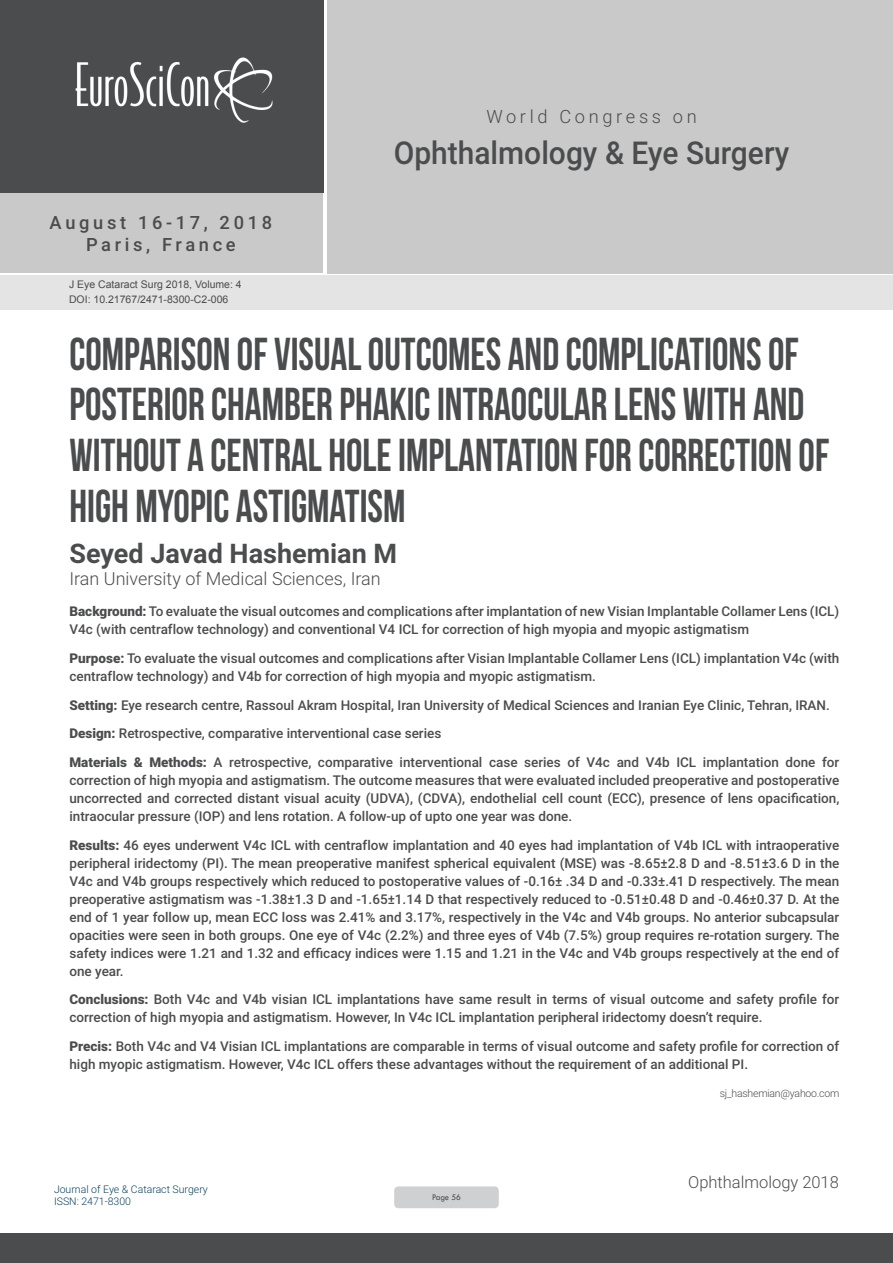
<style>
.page{position:relative;width:893px;height:1263px;background:#fff}
.page>*{position:absolute;margin:0;border:0;box-sizing:border-box;transform-origin:0 0}
.t1{font:46.05px/50.7px "Bebas Neue";color:#4b4c4d;scale:.9 1}
.t2{font:500 31.5px "Roboto";color:#4b4c4d;scale:.95 1}
.t3{font:700 27px "Roboto";color:#4b4c4d}
.t4{font:500 18.3px/21.9px "Roboto";letter-spacing:.2em;color:#4b4c4d;text-align:center}
.t5{font:300 18.3px "Roboto";letter-spacing:.2em;color:#4b4c4d}
.t6{font:300 18px "Roboto";color:#4b4c4d}
.t7{font:300 16.5px "Roboto";color:#4b4c4d}
.Abstract{font:500 13.5px/18px "Roboto";color:#4b4c4d}
.t8{font:10.5px "Arial";color:#4b4c4d}
.t9{font:300 10.5px/12.6px "Roboto";color:#103f58}
.Biography{font:300 10.5px "Roboto";letter-spacing:-.02em;color:#4b4c4d}
.t10{font:9px "Tw Cen";letter-spacing:-.02em;color:#4b4c4d;scale:.95 1}
.s1{font-weight:900}
</style>
<div class="page">
<div style="left:0;top:0;width:323px;height:193px;background:#4b4c4d"></div>
<div style="left:0;top:193px;width:322px;height:80px;background:#c9c9c9"></div>
<div style="left:327px;top:0;width:566px;height:273px;background:#c9c9c9"></div>
<img style="left:75px;top:57px;width:198px;height:66px">
<div style="left:0;top:1233px;width:893px;height:30px;background:#4b4c4d"></div>
<div style="left:1px;top:275px;width:892px;height:35px;background:#e4e4e4"></div>
<div style="left:394px;top:1186px;width:105px;height:22px;background:#cfd0d2;border-radius:4px"></div>
<h3 class="t4" style="left:50px;top:211px;width:224px">August 16-17, 2018<br>Paris, France</h3>
<p class="t8" style="left:69px;top:278px;width:174px">J Eye Cataract Surg 2018, Volume: 4</p>
<p class="t8" style="left:69px;top:292px;width:161px">DOI: 10.21767/2471-8300-C2-006</p>
<h3 class="t5" style="left:486px;top:104px;width:212px">World Congress on</h3>
<h2 class="t2" style="left:394px;top:130px;width:418px">Ophthalmology &amp; Eye Surgery</h2>
<p class="t1" style="left:69px;top:328px;width:846px">COMPARISON OF VISUAL OUTCOMES AND COMPLICATIONS OF POSTERIOR CHAMBER PHAKIC INTRAOCULAR LENS WITH AND WITHOUT A CENTRAL HOLE IMPLANTATION FOR CORRECTION OF HIGH MYOPIC ASTIGMATISM</p>
<p class="t3" style="left:69px;top:535px;width:329px">Seyed Javad Hashemian M</p>
<p class="t6" style="left:69px;top:566px;width:313px">Iran University of Medical Sciences, Iran</p>
<p class="Abstract" style="left:69px;top:602px;width:771px"><span class="s1">Background:</span> To evaluate the visual outcomes and complications after implantation of new Visian Implantable Collamer Lens (ICL)<br>V4c (with centraflow technology) and conventional V4 ICL for correction of high myopia and myopic astigmatism</p>
<p class="Abstract" style="left:69px;top:649px;width:771px"><span class="s1">Purpose:</span> To evaluate the visual outcomes and complications after Visian Implantable Collamer Lens (ICL) implantation V4c (with centraflow technology) and V4b for correction of high myopia and myopic astigmatism.</p>
<p class="Abstract" style="left:69px;top:695px;width:762px"><span class="s1">Setting:</span> Eye research centre, Rassoul Akram Hospital, Iran University of Medical Sciences and Iranian Eye Clinic, Tehran, IRAN.</p>
<p class="Abstract" style="left:69px;top:724px;width:373px"><span class="s1">Design:</span> Retrospective, comparative interventional case series</p>
<p class="Abstract" style="left:69px;top:752px;width:771px;text-align:justify"><span class="s1">Materials &amp; Methods:</span> A retrospective, comparative interventional case series of V4c and V4b ICL implantation done for correction of high myopia and astigmatism. The outcome measures that were evaluated included preoperative and postoperative uncorrected and corrected distant visual acuity (UDVA), (CDVA), endothelial cell count (ECC), presence of lens opacification, intraocular pressure (IOP) and lens rotation. A follow-up of upto one year was done.</p>
<p class="Abstract" style="left:69px;top:835px;width:771px;text-align:justify"><span class="s1">Results:</span> 46 eyes underwent V4c ICL with centraflow implantation and 40 eyes had implantation of V4b ICL with intraoperative peripheral iridectomy (PI). The mean preoperative manifest spherical equivalent (MSE) was -8.65±2.8 D and -8.51±3.6 D in the V4c and V4b groups respectively which reduced to postoperative values of -0.16± .34 D and -0.33±.41 D respectively. The mean preoperative astigmatism was -1.38±1.3 D and -1.65±1.14 D that respectively reduced to -0.51±0.48 D and -0.46±0.37 D. At the end of 1 year follow up, mean ECC loss was 2.41% and 3.17%, respectively in the V4c and V4b groups. No anterior subcapsular opacities were seen in both groups. One eye of V4c (2.2%) and three eyes of V4b (7.5%) group requires re-rotation surgery. The safety indices were 1.21 and 1.32 and efficacy indices were 1.15 and 1.21 in the V4c and V4b groups respectively at the end of one year.</p>
<p class="Abstract" style="left:69px;top:990px;width:771px"><span class="s1">Conclusions:</span> Both V4c and V4b visian ICL implantations have same result in terms of visual outcome and safety profile for correction of high myopia and astigmatism. However, In V4c ICL implantation peripheral iridectomy doesn’t require.</p>
<p class="Abstract" style="left:69px;top:1036px;width:771px"><span class="s1">Precis:</span> Both V4c and V4 Visian ICL implantations are comparable in terms of visual outcome and safety profile for correction of high myopic astigmatism. However, V4c ICL offers these advantages without the requirement of an additional PI.</p>
<p class="Biography" style="left:720px;top:1086px;width:121px">sj_hashemian@yahoo.com</p>
<p class="t9" style="left:54px;top:1182px;width:155px">Journal of Eye &amp; Cataract Surgery<br>ISSN: 2471-8300</p>
<p class="t10" style="left:432px;top:1192px;width:32px">Page 56</p>
<p class="t7" style="left:688px;top:1170px;width:152px">Ophthalmology 2018</p>
</div>
